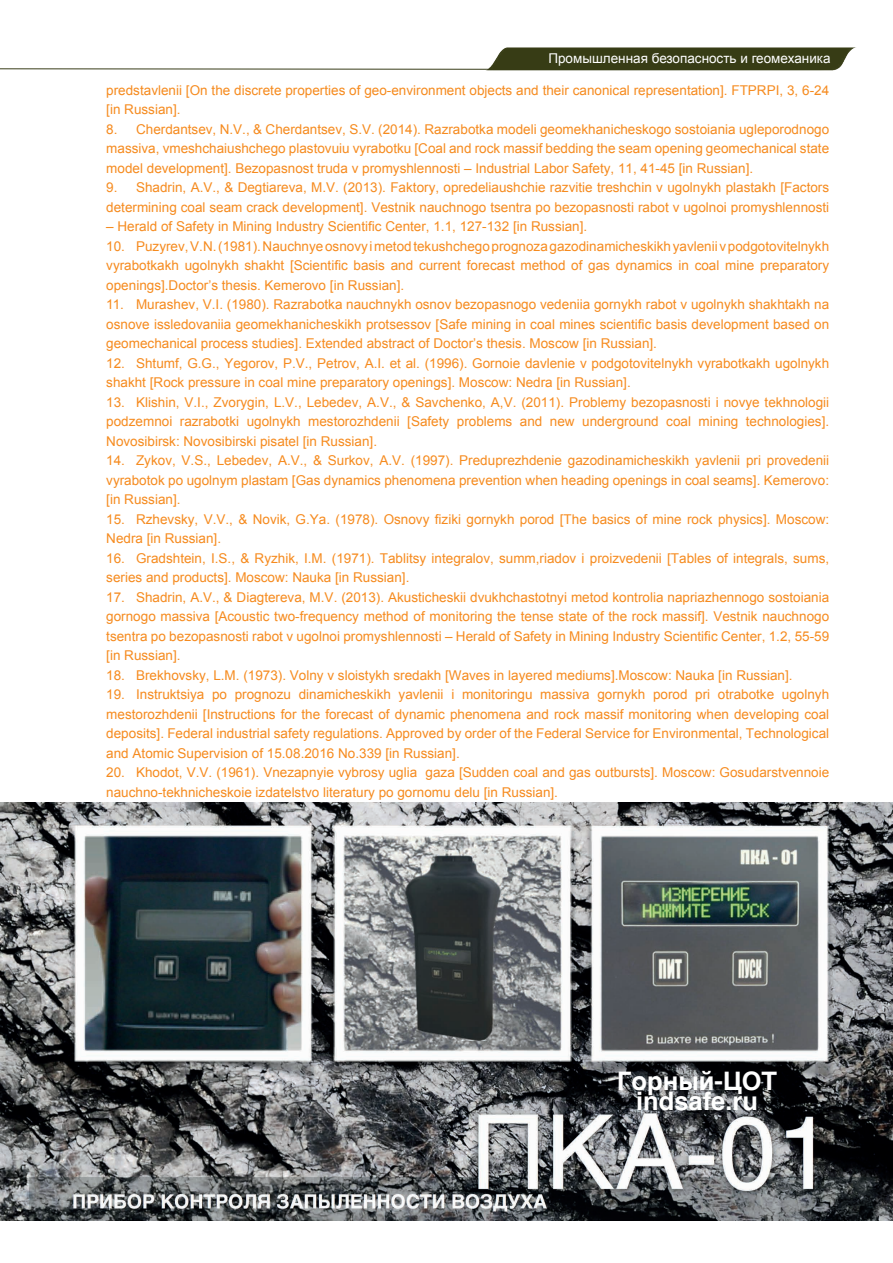
<style>
.page{position:relative;width:893px;height:1263px;background:#fff}
.page>*{position:absolute;margin:0;border:0;box-sizing:border-box;transform-origin:0 0}
.t1{font:700 25.5px/19.5px "Helvetica";color:#fff;text-align:center}
.t2{font:13.5px/19.5px "Arial";color:#f68b1f;text-align:justify}
.t3{font:13.5px "Arial";color:#fff}
</style>
<div class="page">
<svg style="left:0;top:68px;width:478px;height:2px"></svg>
<img style="left:478px;top:47px;width:378px;height:24px">
<img style="left:0;top:803px;width:893px;height:417px">
<p class="t3" style="left:548px;top:49px;width:284px">Промышленная безопасность и геомеханика</p>
<p class="t2" style="left:106px;top:81px;width:724px">predstavlenii [On the discrete properties of geo-environment objects and their canonical representation]. FTPRPI, 3, 6-24 [in Russian].</p>
<p class="t2" style="left:106px;top:120px;width:724px">8. Cherdantsev, N.V., &amp; Cherdantsev, S.V. (2014). Razrabotka modeli geomekhanicheskogo sostoiania ugleporodnogo massiva, vmeshchaiushchego plastovuiu vyrabotku [Coal and rock massif bedding the seam opening geomechanical state model development]. Bezopasnost truda v promyshlennosti – Industrial Labor Safety, 11, 41-45 [in Russian].</p>
<p class="t2" style="left:106px;top:178px;width:724px">9. Shadrin, A.V., &amp; Degtiareva, M.V. (2013). Faktory, opredeliaushchie razvitie treshchin v ugolnykh plastakh [Factors determining coal seam crack development]. Vestnik nauchnogo tsentra po bezopasnosti rabot v ugolnoi promyshlennosti</p>
<p class="t2" style="left:106px;top:217px;width:482px">– Herald of Safety in Mining Industry Scientific Center, 1.1, 127-132 [in Russian].</p>
<p class="t2" style="left:106px;top:236px;width:724px">10. Puzyrev, V.N. (1981). Nauchnye osnovy i metod tekushchego prognoza gazodinamicheskikh yavlenii v podgotovitelnykh vyrabotkakh ugolnykh shakht [Scientific basis and current forecast method of gas dynamics in coal mine preparatory openings].Doctor’s thesis. Kemerovo [in Russian].</p>
<p class="t2" style="left:106px;top:295px;width:724px">11. Murashev, V.I. (1980). Razrabotka nauchnykh osnov bezopasnogo vedeniia gornykh rabot v ugolnykh shakhtakh na osnove issledovaniia geomekhanicheskikh protsessov [Safe mining in coal mines scientific basis development based on geomechanical process studies]. Extended abstract of Doctor’s thesis. Moscow [in Russian].</p>
<p class="t2" style="left:106px;top:353px;width:724px">12. Shtumf, G.G., Yegorov, P.V., Petrov, A.I. et al. (1996). Gornoie davlenie v podgotovitelnykh vyrabotkakh ugolnykh shakht [Rock pressure in coal mine preparatory openings]. Moscow: Nedra [in Russian].</p>
<p class="t2" style="left:106px;top:392px;width:724px">13. Klishin, V.I., Zvorygin, L.V., Lebedev, A.V., &amp; Savchenko, A,V. (2011). Problemy bezopasnosti i novye tekhnologii podzemnoi razrabotki ugolnykh mestorozhdenii [Safety problems and new underground coal mining technologies].<br>Novosibirsk: Novosibirski pisatel [in Russian].</p>
<p class="t2" style="left:106px;top:451px;width:724px">14. Zykov, V.S., Lebedev, A.V., &amp; Surkov, A.V. (1997). Preduprezhdenie gazodinamicheskikh yavlenii pri provedenii vyrabotok po ugolnym plastam [Gas dynamics phenomena prevention when heading openings in coal seams]. Kemerovo: [in Russian].</p>
<p class="t2" style="left:106px;top:509px;width:724px">15. Rzhevsky, V.V., &amp; Novik, G.Ya. (1978). Osnovy fiziki gornykh porod [The basics of mine rock physics]. Moscow:<br>Nedra [in Russian].</p>
<p class="t2" style="left:106px;top:548px;width:724px">16. Gradshtein, I.S., &amp; Ryzhik, I.M. (1971). Tablitsy integralov, summ,riadov i proizvedenii [Tables of integrals, sums, series and products]. Moscow: Nauka [in Russian].</p>
<p class="t2" style="left:106px;top:587px;width:724px">17. Shadrin, A.V., &amp; Diagtereva, M.V. (2013). Akusticheskii dvukhchastotnyi metod kontrolia napriazhennogo sostoiania gornogo massiva [Acoustic two-frequency method of monitoring the tense state of the rock massif]. Vestnik nauchnogo tsentra po bezopasnosti rabot v ugolnoi promyshlennosti – Herald of Safety in Mining Industry Scientific Center, 1.2, 55-59 [in Russian].</p>
<p class="t2" style="left:106px;top:665px;width:688px">18. Brekhovsky, L.M. (1973). Volny v sloistykh sredakh [Waves in layered mediums].Moscow: Nauka [in Russian].</p>
<p class="t2" style="left:106px;top:685px;width:724px">19. Instruktsiya po prognozu dinamicheskikh yavlenii i monitoringu massiva gornykh porod pri otrabotke ugolnyh mestorozhdenii [Instructions for the forecast of dynamic phenomena and rock massif monitoring when developing coal deposits]. Federal industrial safety regulations. Approved by order of the Federal Service for Environmental, Technological and Atomic Supervision of 15.08.2016 No.339 [in Russian].</p>
<p class="t2" style="left:106px;top:763px;width:724px">20. Khodot, V.V. (1961). Vnezapnyie vybrosy uglia gaza [Sudden coal and gas outbursts]. Moscow: Gosudarstvennoie nauchno-tekhnicheskoie izdatelstvo literatury po gornomu delu [in Russian].</p>
<h1 class="t1" style="left:617px;top:1072px;width:162px">Горный-ЦОТ indsafe.ru</h1>
</div>
